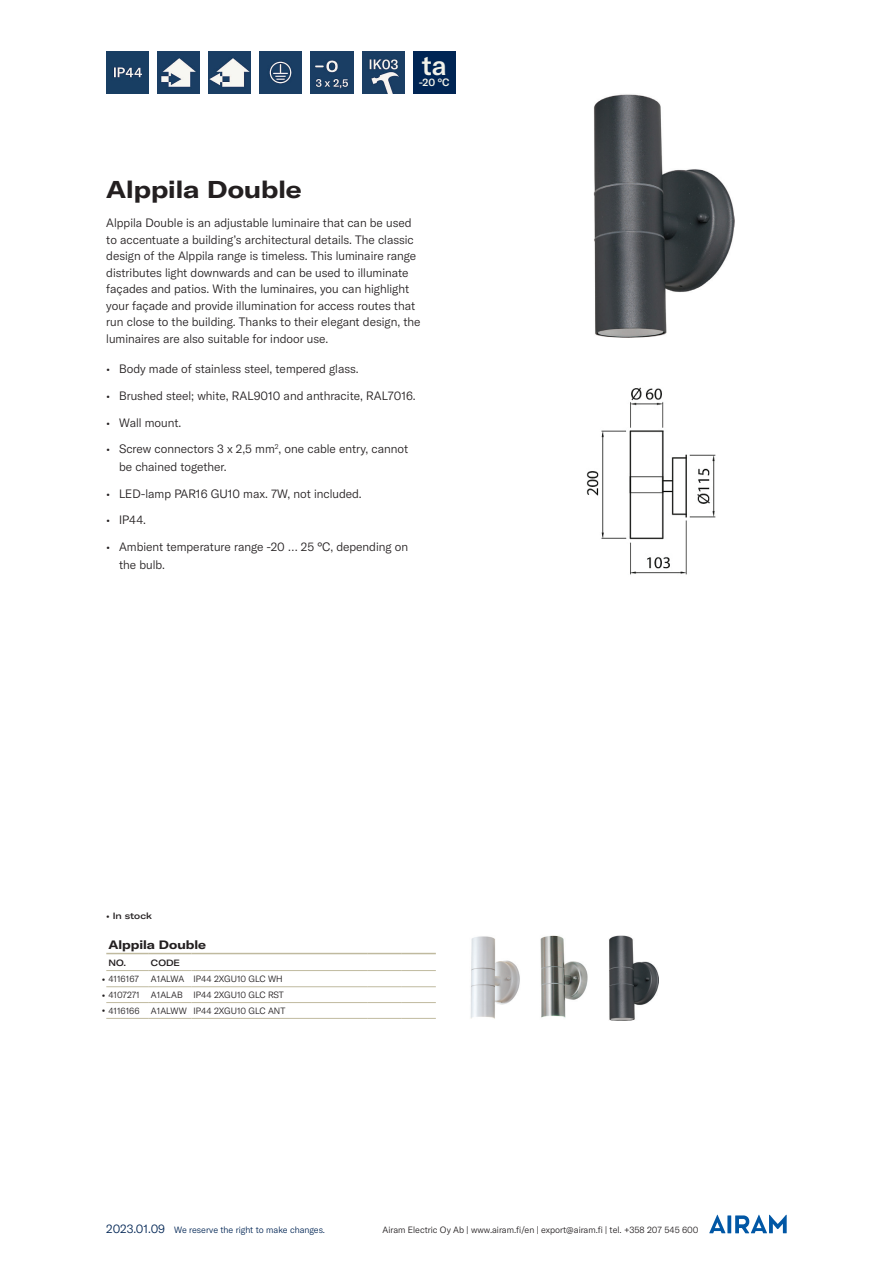
<style>
.page{position:relative;width:893px;height:1263px;background:#fff}
.page>*{position:absolute;margin:0;border:0;box-sizing:border-box;transform-origin:0 0}
.t1{font:500 27px "GT America";color:#f2f2e9}
.t2{font:700 expanded 24px "GT America";color:#231f20}
.t3{font:300 12px/16.5px "GT America";color:#231f20}
.t4{font:700 expanded 12px "GT America";color:#231f20}
.t5{font:300 12px "GT America";color:#002554}
.t6{font:500 10.5px "GT America";color:#f2f2e9}
.t7{font:300 9px "GT America";color:#231f20}
.t8{font:300 9px "GT America";color:#002554}
.t9{font:500 expanded 9px "GT America";color:#231f20}
.s1{font-weight:500;font-stretch:expanded}
</style>
<div class="page">
<svg style="left:727px;top:1215px;width:4px;height:18px"></svg>
<svg style="left:709px;top:1215px;width:17px;height:18px"></svg>
<svg style="left:735px;top:1215px;width:52px;height:18px"></svg>
<img style="left:106px;top:51px;width:43px;height:43px">
<img style="left:157px;top:51px;width:43px;height:43px">
<img style="left:208px;top:51px;width:43px;height:43px">
<img style="left:259px;top:51px;width:43px;height:43px">
<img style="left:311px;top:51px;width:42px;height:43px">
<img style="left:362px;top:51px;width:43px;height:43px">
<img style="left:593px;top:94px;width:142px;height:243px">
<img style="left:586px;top:387px;width:130px;height:188px">
<img style="left:470px;top:936px;width:50px;height:83px">
<img style="left:540px;top:935px;width:48px;height:83px">
<img style="left:609px;top:936px;width:49px;height:85px">
<div style="left:413px;top:51px;width:42px;height:43px;background:#002554"></div>
<hr style="left:191px;top:986px;width:177px;height:1px;background:#c0ba9f">
<hr style="left:368px;top:986px;width:34px;height:1px;background:#c0ba9f">
<hr style="left:402px;top:986px;width:34px;height:1px;background:#c0ba9f">
<hr style="left:191px;top:1002px;width:177px;height:1px;background:#c0ba9f">
<hr style="left:368px;top:1002px;width:34px;height:1px;background:#c0ba9f">
<hr style="left:402px;top:1002px;width:34px;height:1px;background:#c0ba9f">
<hr style="left:191px;top:1018px;width:177px;height:1px;background:#c0ba9f">
<hr style="left:368px;top:1018px;width:34px;height:1px;background:#c0ba9f">
<hr style="left:402px;top:1018px;width:34px;height:1px;background:#c0ba9f">
<hr style="left:191px;top:970px;width:177px;height:1px;background:#c0ba9f">
<hr style="left:368px;top:970px;width:34px;height:1px;background:#c0ba9f">
<hr style="left:402px;top:970px;width:34px;height:1px;background:#c0ba9f">
<hr style="left:106px;top:953px;width:43px;height:1px;background:#c0ba9f">
<hr style="left:149px;top:953px;width:42px;height:1px;background:#c0ba9f">
<hr style="left:191px;top:953px;width:177px;height:1px;background:#c0ba9f">
<hr style="left:368px;top:953px;width:34px;height:1px;background:#c0ba9f">
<hr style="left:402px;top:953px;width:34px;height:1px;background:#c0ba9f">
<hr style="left:106px;top:970px;width:43px;height:1px;background:#c0ba9f">
<hr style="left:106px;top:986px;width:43px;height:1px;background:#c0ba9f">
<hr style="left:106px;top:1002px;width:43px;height:1px;background:#c0ba9f">
<hr style="left:106px;top:1018px;width:43px;height:1px;background:#c0ba9f">
<hr style="left:149px;top:970px;width:42px;height:1px;background:#c0ba9f">
<hr style="left:149px;top:986px;width:42px;height:1px;background:#c0ba9f">
<hr style="left:149px;top:1002px;width:42px;height:1px;background:#c0ba9f">
<hr style="left:149px;top:1018px;width:42px;height:1px;background:#c0ba9f">
<h1 class="t1" style="left:422px;top:49px;width:26px">ta</h1>
<h2 class="t2" style="left:106px;top:174px;width:197px">Alppila Double</h2>
<p class="t6" style="left:419px;top:76px;width:32px">-20 °C</p>
<p class="t3" style="left:106px;top:215px;width:316px">Alppila Double is an adjustable luminaire that can be used to accentuate a building’s architectural details. The classic design of the Alppila range is timeless. This luminaire range distributes light downwards and can be used to illuminate façades and patios. With the luminaires, you can highlight your façade and provide illumination for access routes that run close to the building. Thanks to their elegant design, the luminaires are also suitable for indoor use.</p>
<p class="t3" style="left:106px;top:361px;width:254px">• Body made of stainless steel, tempered glass.</p>
<p class="t3" style="left:106px;top:387px;width:311px">• Brushed steel; white, RAL9010 and anthracite, RAL7016.</p>
<p class="t3" style="left:106px;top:414px;width:77px">• Wall mount.</p>
<p class="t3" style="left:119px;top:440px;width:291px;line-height:18px;text-indent:-13px">• Screw connectors 3 x 2,5 mm<sup>2</sup>, one cable entry, cannot be chained together.</p>
<p class="t3" style="left:106px;top:485px;width:257px">• LED-lamp PAR16 GU10 max. 7W, not included.</p>
<p class="t3" style="left:106px;top:511px;width:41px">• IP44.</p>
<p class="t3" style="left:119px;top:537px;width:291px;line-height:18px;text-indent:-13px">• Ambient temperature range -20 … 25 °C, depending on the bulb.</p>
<p class="t9" style="left:106px;top:910px;width:47px">• In stock</p>
<p class="t4" style="left:108px;top:937px;width:99px">Alppila Double</p>
<p class="t9" style="left:108px;top:957px;width:19px">NO.</p>
<p class="t9" style="left:151px;top:957px;width:30px">CODE</p>
<p class="t7" style="left:151px;top:974px;width:133px">A1ALWA IP44 2XGU10 GLC WH</p>
<p class="t7" style="left:151px;top:1005px;width:136px">A1ALWW IP44 2XGU10 GLC ANT</p>
<p class="t7" style="left:102px;top:974px;width:39px"><span class="s1">•</span> 4116167</p>
<p class="t7" style="left:102px;top:990px;width:184px"><span class="s1">•</span> 4107271 A1ALAB IP44 2XGU10 GLC RST</p>
<p class="t7" style="left:102px;top:1005px;width:39px"><span class="s1">•</span> 4116166</p>
<p class="t5" style="left:106px;top:1222px;width:60px">2023.01.09</p>
<p class="t8" style="left:174px;top:1225px;width:152px">We reserve the right to make changes.</p>
<p class="t7" style="left:383px;top:1225px;width:318px">Airam Electric Oy Ab | www.airam.fi/en | export@airam.fi | tel. +358 207 545 600</p>
</div>
